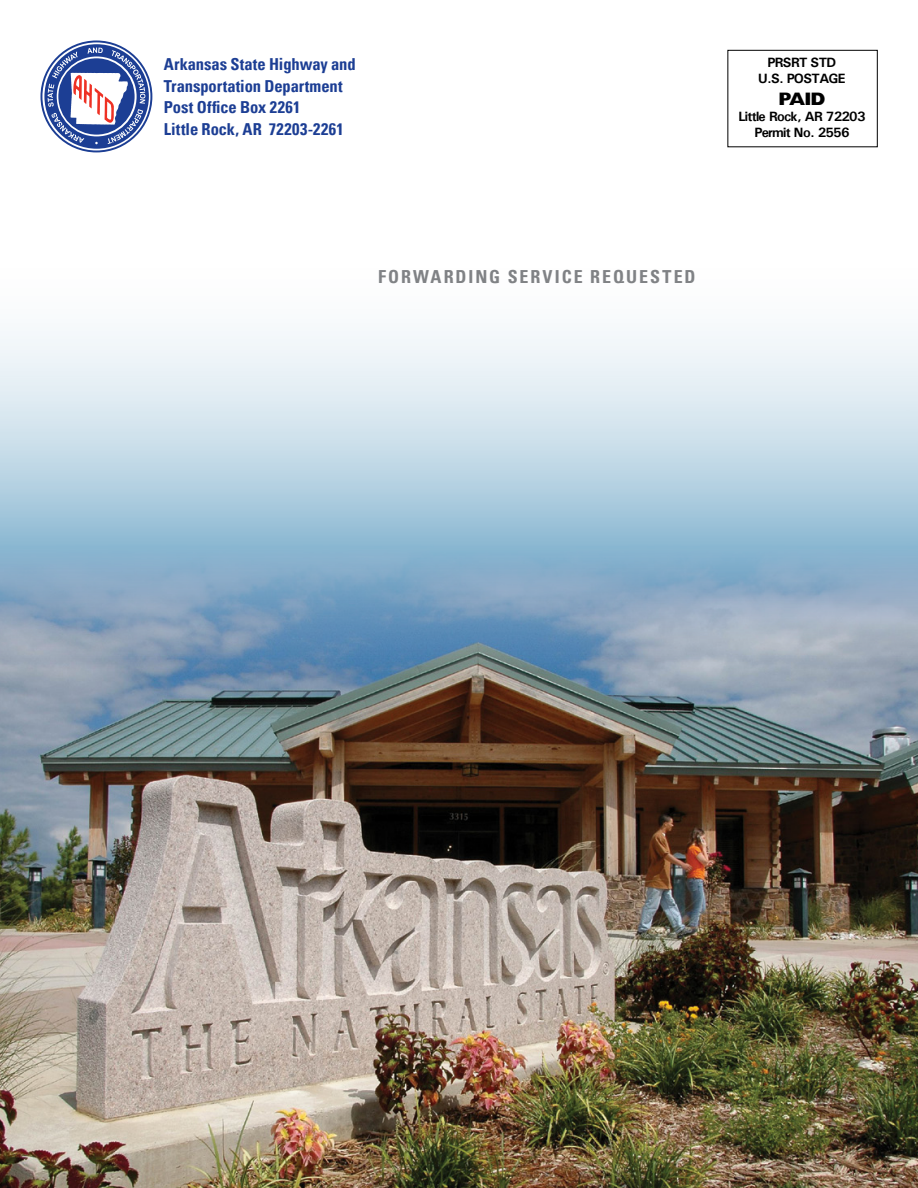
<style>
.page{position:relative;width:918px;height:1188px;background:#fff}
.page>*{position:absolute;margin:0;border:0;box-sizing:border-box;transform-origin:0 0}
.t1{font:700 condensed 18px "Univers";letter-spacing:.115em;color:#808285}
.t2{font:800 18px "Gill Sans";color:#000}
.t3{font:700 condensed 16.5px/21.8px "Univers";letter-spacing:.005em;color:#1c3e94}
.t4{font:700 13.5px/16.2px "Univers";letter-spacing:-.05em;color:#000;text-align:center}
</style>
<div class="page">
<img style="left:0;top:331px;width:918px;height:857px">
<svg style="left:40px;top:40px;width:112px;height:112px"></svg>
<div style="left:728px;top:50px;width:150px;height:97px;border:1px solid #000"></div>
<p class="t3" style="left:164px;top:53px;width:193px">Arkansas State Highway and<br>Transportation Department<br>Post Office Box 2261<br>Little Rock, AR 72203-2261</p>
<p class="t4" style="left:758px;top:54px;width:89px">PRSRT STD<br>U.S. POSTAGE</p>
<p class="t2" style="left:779px;top:88px;width:48px">PAID</p>
<p class="t4" style="left:738px;top:108px;width:129px">Little Rock, AR 72203<br>Permit No. 2556</p>
<p class="t1" style="left:378px;top:266px;width:25px">FORW</p>
<p class="t1" style="left:430px;top:266px;width:102px">ARDING SERV</p>
<p class="t1" style="left:555px;top:266px;width:120px">ICE REQUESTED</p>
</div>
